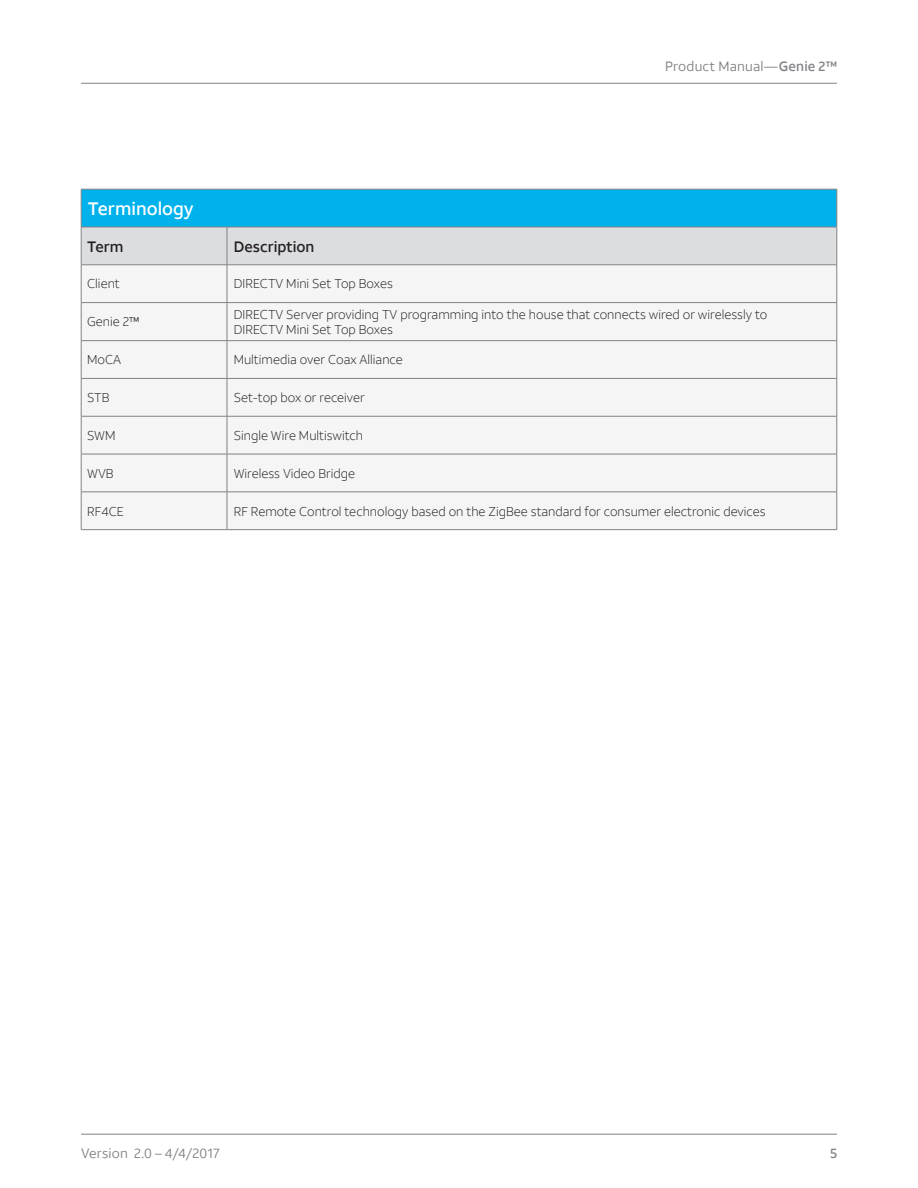
<style>
.page{position:relative;width:918px;height:1188px;background:#fff}
.page>*{position:absolute;margin:0;border:0;box-sizing:border-box;transform-origin:0 0}
.t1{font:500 18px "ATT Aleck Sans";color:#fff}
.t2{font:500 15px "ATT Aleck Sans";color:#231f20}
.t3{font:13.5px "ATT Aleck Sans";letter-spacing:.015em;color:#808285}
.t4{font:500 13.5px "ATT Aleck Sans";color:#808285}
.t5{font:300 12.75px/15px "ATT Aleck Sans";color:#231f20}
.s1{font-weight:500}
</style>
<div class="page">
<svg style="left:82px;top:190px;width:755px;height:75px;background:#6ec6e3"></svg>
<div style="left:82px;top:266px;width:755px;height:263px;background:#f5f5f6"></div>
<hr style="left:81px;top:265px;width:146px;height:1px;background:#808285">
<hr style="left:81px;top:265px;width:1px;height:37px;background:#808285">
<hr style="left:227px;top:265px;width:610px;height:1px;background:#808285">
<hr style="left:227px;top:265px;width:1px;height:37px;background:#808285">
<hr style="left:837px;top:265px;width:1px;height:37px;background:#808285">
<hr style="left:81px;top:302px;width:146px;height:1px;background:#808285">
<hr style="left:81px;top:303px;width:1px;height:37px;background:#808285">
<hr style="left:227px;top:302px;width:610px;height:1px;background:#808285">
<hr style="left:227px;top:303px;width:1px;height:37px;background:#808285">
<hr style="left:837px;top:303px;width:1px;height:37px;background:#808285">
<hr style="left:81px;top:340px;width:146px;height:1px;background:#808285">
<hr style="left:81px;top:341px;width:1px;height:37px;background:#808285">
<hr style="left:227px;top:340px;width:610px;height:1px;background:#808285">
<hr style="left:227px;top:341px;width:1px;height:37px;background:#808285">
<hr style="left:837px;top:341px;width:1px;height:37px;background:#808285">
<hr style="left:81px;top:378px;width:146px;height:1px;background:#808285">
<hr style="left:81px;top:379px;width:1px;height:37px;background:#808285">
<hr style="left:227px;top:378px;width:610px;height:1px;background:#808285">
<hr style="left:227px;top:379px;width:1px;height:37px;background:#808285">
<hr style="left:837px;top:379px;width:1px;height:37px;background:#808285">
<hr style="left:81px;top:416px;width:146px;height:1px;background:#808285">
<hr style="left:81px;top:416px;width:1px;height:38px;background:#808285">
<hr style="left:227px;top:416px;width:610px;height:1px;background:#808285">
<hr style="left:227px;top:416px;width:1px;height:38px;background:#808285">
<hr style="left:837px;top:416px;width:1px;height:38px;background:#808285">
<hr style="left:81px;top:454px;width:146px;height:1px;background:#808285">
<hr style="left:81px;top:454px;width:1px;height:38px;background:#808285">
<hr style="left:227px;top:454px;width:610px;height:1px;background:#808285">
<hr style="left:227px;top:454px;width:1px;height:38px;background:#808285">
<hr style="left:837px;top:454px;width:1px;height:38px;background:#808285">
<hr style="left:81px;top:492px;width:146px;height:1px;background:#808285">
<hr style="left:81px;top:492px;width:1px;height:37px;background:#808285">
<hr style="left:227px;top:492px;width:610px;height:1px;background:#808285">
<hr style="left:227px;top:492px;width:1px;height:37px;background:#808285">
<hr style="left:837px;top:492px;width:1px;height:37px;background:#808285">
<hr style="left:81px;top:529px;width:146px;height:1px;background:#808285">
<hr style="left:227px;top:529px;width:610px;height:1px;background:#808285">
<hr style="left:227px;top:189px;width:1px;height:38px;background:#00b2ec">
<hr style="left:81px;top:189px;width:146px;height:1px;background:#808285">
<hr style="left:81px;top:189px;width:1px;height:38px;background:#808285">
<hr style="left:227px;top:189px;width:610px;height:1px;background:#808285">
<hr style="left:837px;top:189px;width:1px;height:38px;background:#808285">
<hr style="left:227px;top:227px;width:610px;height:1px;background:#808285">
<hr style="left:837px;top:227px;width:1px;height:38px;background:#808285">
<hr style="left:81px;top:227px;width:146px;height:1px;background:#808285">
<hr style="left:81px;top:227px;width:1px;height:38px;background:#808285">
<hr style="left:227px;top:227px;width:1px;height:38px;background:#808285">
<hr style="left:81px;top:83px;width:756px;height:1px;background:#808285">
<hr style="left:81px;top:1134px;width:756px;height:1px;background:#808285">
<p class="t3" style="left:665px;top:58px;width:173px">Product Manual—<span class="s1">Genie 2™</span></p>
<h1 class="t1" style="left:88px;top:197px;width:107px">Terminology</h1>
<p class="t2" style="left:87px;top:237px;width:38px">Term</p>
<p class="t2" style="left:234px;top:237px;width:82px">Description</p>
<p class="t5" style="left:87px;top:276px;width:34px">Client</p>
<p class="t5" style="left:234px;top:276px;width:161px">DIRECTV Mini Set Top Boxes</p>
<p class="t5" style="left:87px;top:314px;width:54px">Genie 2™</p>
<p class="t5" style="left:234px;top:307px;width:535px">DIRECTV Server providing TV programming into the house that connects wired or wirelessly to<br>DIRECTV Mini Set Top Boxes</p>
<p class="t5" style="left:87px;top:352px;width:36px">MoCA</p>
<p class="t5" style="left:234px;top:352px;width:171px">Multimedia over Coax Alliance</p>
<p class="t5" style="left:87px;top:390px;width:24px">STB</p>
<p class="t5" style="left:234px;top:390px;width:133px">Set-top box or receiver</p>
<p class="t5" style="left:87px;top:428px;width:30px">SWM</p>
<p class="t5" style="left:234px;top:428px;width:131px">Single Wire Multiswitch</p>
<p class="t5" style="left:87px;top:466px;width:28px">WVB</p>
<p class="t5" style="left:234px;top:466px;width:123px">Wireless Video Bridge</p>
<p class="t5" style="left:87px;top:503px;width:38px">RF4CE</p>
<p class="t5" style="left:234px;top:503px;width:533px">RF Remote Control technology based on the ZigBee standard for consumer electronic devices</p>
<p class="t3" style="left:81px;top:1145px;width:140px">Version 2.0 – 4/4/2017</p>
<p class="t4" style="left:830px;top:1145px;width:8px">5</p>
</div>
